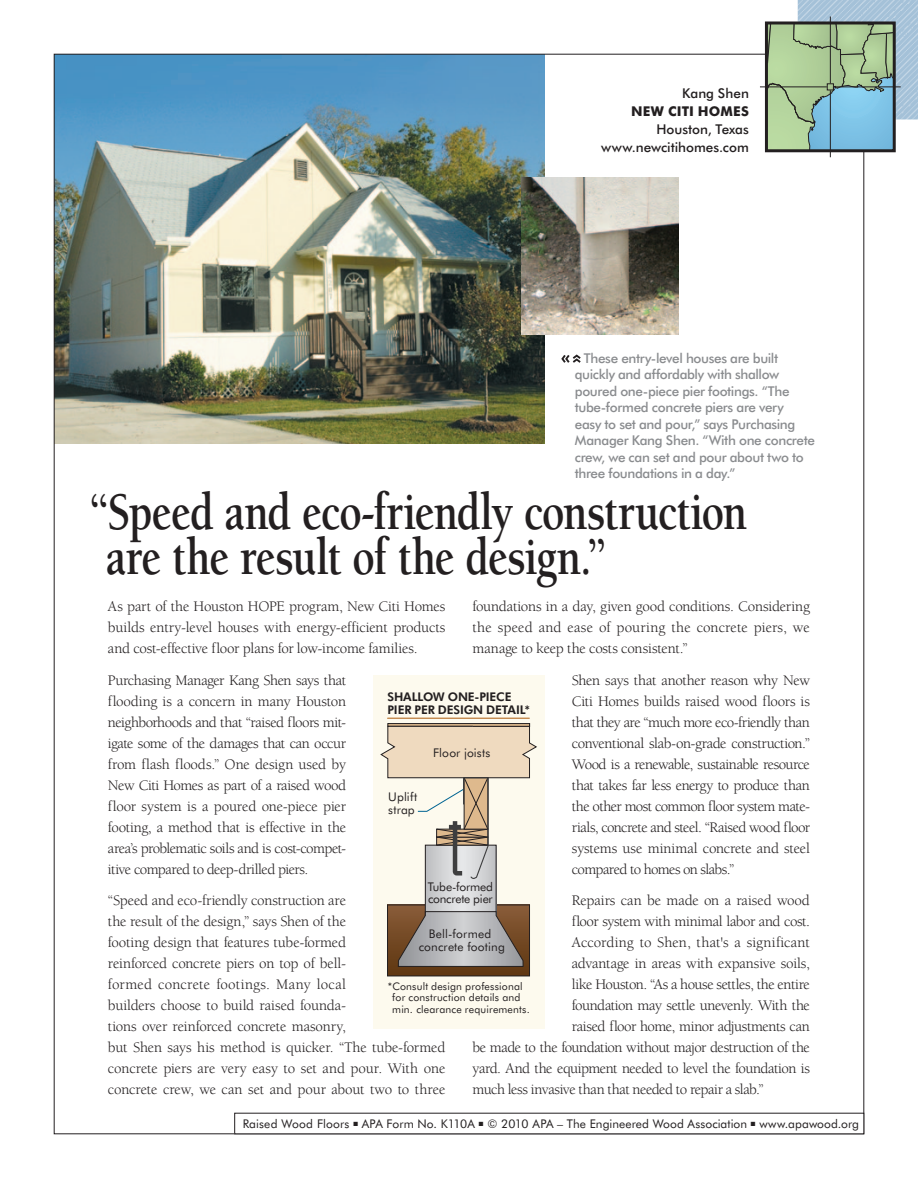
<style>
.page{position:relative;width:918px;height:1188px;background:#fff}
.page>*{position:absolute;margin:0;border:0;box-sizing:border-box;transform-origin:0 0}
.CaseStudyHead{font:700 54px/45px "Berkeley";letter-spacing:-.02em;color:#231f20;scale:.8 1}
.BodyText{font:15px/21px "Berkeley";letter-spacing:-.015em;color:#231f20;text-align:justify}
.BodyText-2{font:15px "Berkeley";letter-spacing:-.035em;color:#231f20}
.BodyText-3{font:15px "Berkeley";letter-spacing:-.04em;color:#231f20}
.BodyText-4{font:15px "Berkeley";letter-spacing:.005em;color:#231f20}
.Captions{font:500 13.5px/16.5px "Futura BT";letter-spacing:-.025em;color:#8a8c8f}
.BuilderInfo{font:500 13.5px "Futura BT";color:#231f20}
.BuilderInfo-2{font:700 13.5px "Futura BT";letter-spacing:.015em;color:#231f20}
.t1{font:12px/12.8px "Futura BT";letter-spacing:.005em;color:#231f20;text-align:center}
.t2{font:800 12px/12.8px "Futura BT";letter-spacing:-.01em;color:#231f20}
.t3{font:12px/12.8px "Futura BT";letter-spacing:-.015em;color:#231f20}
.t4{font:10.5px/11.2px "Futura BT";letter-spacing:.015em;color:#231f20}
</style>
<div class="page">
<div style="left:373px;top:675px;width:172px;height:354px;background:#fdfaee"></div>
<div style="left:388px;top:905px;width:142px;height:71px;background:linear-gradient(to bottom,#895d3a,#5e360f)"></div>
<div style="left:387px;top:905px;width:143px;height:71px;border:1px solid #231f20"></div>
<svg style="left:427px;top:883px;width:67px;height:28px;background:#d4d5d8"></svg>
<svg style="left:398px;top:911px;width:126px;height:56px;background:#a39b95"></svg>
<svg style="left:388px;top:723px;width:142px;height:3px"></svg>
<svg style="left:380px;top:726px;width:157px;height:157px"></svg>
<hr style="left:388px;top:718px;width:141px;height:1px;background:#ad5b0e">
<img style="left:56px;top:56px;width:488px;height:388px">
<img style="left:521px;top:177px;width:157px;height:157px">
<svg style="left:561px;top:354px;width:20px;height:9px"></svg>
<svg style="left:769px;top:0;width:149px;height:148px;background:#a4c7bb"></svg>
<div style="left:765px;top:21px;width:131px;height:131px;border:3px solid #231f20"></div>
<hr style="left:830px;top:90px;width:1px;height:67px;background:#231f20">
<hr style="left:830px;top:16px;width:1px;height:67px;background:#231f20">
<div style="left:827px;top:83px;width:7px;height:7px;border:1px solid #231f20"></div>
<hr style="left:834px;top:87px;width:67px;height:1px;background:#231f20">
<hr style="left:760px;top:87px;width:67px;height:1px;background:#231f20">
<p class="BuilderInfo" style="left:682px;top:85px;width:68px">Kang Shen</p>
<p class="BuilderInfo-2" style="left:631px;top:103px;width:119px">NEW CITI HOMES</p>
<p class="BuilderInfo" style="left:656px;top:121px;width:94px">Houston, Texas</p>
<p class="BuilderInfo" style="left:601px;top:139px;width:149px">www.newcitihomes.com</p>
<p class="Captions" style="left:575px;top:350px;width:242px;text-indent:9px">These entry-level houses are built quickly and affordably with shallow poured one-piece pier footings. “The tube-formed concrete piers are very<br>easy to set and pour,” says Purchasing Manager Kang Shen. “With one concrete crew, we can set and pour about two to three foundations in a day.”</p>
<p class="CaseStudyHead" style="left:106px;top:490px;width:803px;text-indent:-16px">“Speed and eco-friendly construction are the result of the design.”</p>
<p class="BodyText" style="left:108px;top:596px;width:339px">As part of the Houston HOPE program, New Citi Homes builds entry-level houses with energy-efficient products and cost-effective floor plans for low-income families.</p>
<p class="BodyText" style="left:108px;top:670px;width:240px">Purchasing Manager Kang Shen says that flooding is a concern in many Houston neighborhoods and that “raised floors mit&shy;igate some of the damages that can occur from flash floods.” One design used by New Citi Homes as part of a raised wood floor system is a poured one-piece pier footing, a method that is effective in the area’s problematic soils and is cost-compet&shy;itive compared to deep-drilled piers.</p>
<p class="BodyText" style="left:108px;top:890px;width:339px;text-align:left">“Speed and eco-friendly construction are<br>the result of the design,” says Shen of the<br>footing design that features tube-formed<br>reinforced concrete piers on top of bell-<br>formed concrete footings. Many local<br>builders choose to build raised founda-<br>tions over reinforced concrete masonry,<br>but Shen says his method is quicker. “The tube-formed concrete piers are very easy to set and pour. With one concrete crew, we can set and pour about two to three</p>
<p class="BodyText" style="left:472px;top:596px;width:339px">foundations in a day, given good conditions. Considering the speed and ease of pouring the concrete piers, we manage to keep the costs consistent.”</p>
<p class="BodyText" style="left:572px;top:670px;width:240px">Shen says that another reason why New Citi Homes builds raised wood floors is that they are “much more eco-friendly than conventional slab-on-grade construction.” Wood is a renewable, sustainable resource that takes far less energy to produce than the other most common floor system mate&shy;rials, concrete and steel. “Raised wood floor systems use minimal concrete and steel compared to homes on slabs.”</p>
<p class="BodyText" style="left:572px;top:890px;width:240px">Repairs can be made on a raised wood</p>
<p class="BodyText" style="left:572px;top:911px;width:240px">floor system with minimal labor and cost.</p>
<p class="BodyText-4" style="left:572px;top:935px;width:240px">According to Shen, that's a significant</p>
<p class="BodyText" style="left:572px;top:953px;width:240px">advantage in areas with expansive soils,</p>
<p class="BodyText" style="left:572px;top:974px;width:240px">like Houston. “As a house settles, the entire</p>
<p class="BodyText-2" style="left:572px;top:998px;width:240px">foundation may settle unevenly. With the</p>
<p class="BodyText" style="left:572px;top:1016px;width:240px">raised floor home, minor adjustments can</p>
<p class="BodyText-3" style="left:472px;top:1040px;width:339px">be made to the foundation without major destruction of the</p>
<p class="BodyText-2" style="left:472px;top:1061px;width:339px">yard. And the equipment needed to level the foundation is</p>
<p class="BodyText" style="left:472px;top:1079px;width:293px">much less invasive than that needed to repair a slab.”</p>
<p class="t2" style="left:388px;top:691px;width:144px">SHALLOW ONE-PIECE<br>PIER PER DESIGN DETAIL*</p>
<p class="t1" style="left:433px;top:746px;width:59px">Floor joists</p>
<p class="t1" style="left:388px;top:790px;width:31px;text-align:left">Uplift strap</p>
<p class="t3" style="left:428px;top:880px;width:67px">Tube-formed concrete pier</p>
<p class="t1" style="left:419px;top:927px;width:88px">Bell-formed concrete footing</p>
<p class="t4" style="left:392px;top:981px;width:139px;text-indent:-4px">*Consult design professional for construction details and min. clearance requirements.</p>
<p class="t1" style="left:243px;top:1117px;width:618px">Raised Wood Floors ■ APA Form No. K110A ■ © 2010 APA – The Engineered Wood Association ■ www.apawood.org</p>
</div>
